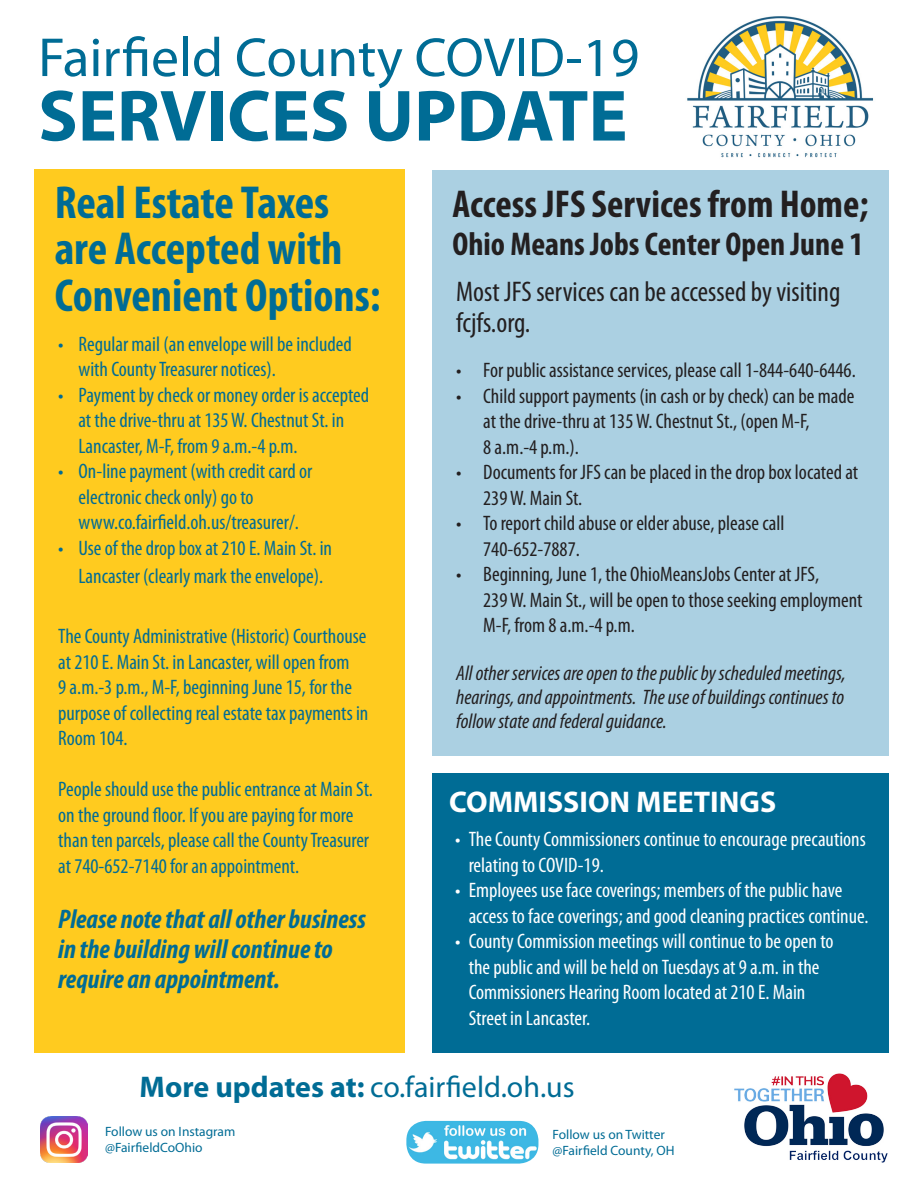
<style>
.page{position:relative;width:918px;height:1188px;background:#fff}
.page>*{position:absolute;margin:0;border:0;box-sizing:border-box;transform-origin:0 0}
.t1{font:700 73.2px "Myriad Pro";color:#006c95}
.t2{font:55.35px "Myriad Pro";color:#006c95}
.t3{font:700 condensed 46.5px/46.5px "Myriad Pro";color:#006c95}
.t4{font:700 condensed 39px "Myriad Pro";color:#231f20}
.t5{font:700 condensed 33px "Myriad Pro";color:#231f20}
.t6{font:30px "Myriad Pro";color:#006c95}
.t7{font:700 30px "Myriad Pro";color:#fff}
.t8{font:condensed 28.5px/31.5px "Myriad Pro";color:#231f20}
.t9{font:italic 700 condensed 27px/30px "Myriad Pro";color:#006c95}
.t10{font:condensed 21px/25.5px "Myriad Pro";color:#006c95}
.t11{font:condensed 21px/25.5px "Myriad Pro";color:#231f20}
.t12{font:condensed 21px/25.5px "Myriad Pro";color:#fff}
.t13{font:italic condensed 21px/24px "Myriad Pro";color:#231f20;text-align:justify}
.t14{font:13.5px/16.2px "Myriad Pro";color:#006c95}
.s1{font-weight:700}
</style>
<div class="page">
<img style="left:687px;top:16px;width:187px;height:142px">
<div style="left:34px;top:169px;width:370px;height:884px;background:#ffcb1f"></div>
<img style="left:406px;top:1121px;width:132px;height:43px">
<img style="left:41px;top:1116px;width:47px;height:47px">
<div style="left:432px;top:773px;width:457px;height:280px;background:#006c95"></div>
<div style="left:432px;top:171px;width:457px;height:585px;background:#abd0e2"></div>
<img style="left:734px;top:1073px;width:154px;height:90px">
<p class="t2" style="left:38px;top:23px;width:603px">Fairfield County COVID-19</p>
<p class="t1" style="left:38px;top:68px;width:591px">SERVICES UPDATE</p>
<p class="t3" style="left:55px;top:178px;width:328px">Real Estate Taxes are Accepted with<br>Convenient Options:</p>
<p class="t10" style="left:78px;top:331px;width:275px;text-indent:-20px">• Regular mail (an envelope will be included with County Treasurer notices).</p>
<p class="t10" style="left:78px;top:382px;width:292px;text-indent:-20px">• Payment by check or money order is accepted at the drive-thru at 135 W. Chestnut St. in<br>Lancaster, M-F, from 9 a.m.-4 p.m.</p>
<p class="t10" style="left:78px;top:458px;width:235px;text-indent:-20px">• On-line payment (with credit card or electronic check only) go to www.co.fairfield.oh.us/treasurer/.</p>
<p class="t10" style="left:58px;top:533px;width:275px;line-height:28.5px;text-align:center">• Use of the drop box at 210 E. Main St. in<br>Lancaster (clearly mark the envelope).</p>
<p class="t10" style="left:58px;top:623px;width:312px">The County Administrative (Historic) Courthouse at 210 E. Main St. in Lancaster, will open from<br>9 a.m.-3 p.m., M-F, beginning June 15, for the purpose of collecting real estate tax payments in Room 104.</p>
<p class="t10" style="left:58px;top:776px;width:316px">People should use the public entrance at Main St. on the ground floor. If you are paying for more than ten parcels, please call the County Treasurer at 740-652-7140 for an appointment.</p>
<p class="t9" style="left:58px;top:904px;width:309px">Please note that all other business in the building will continue to require an appointment.</p>
<p class="t4" style="left:453px;top:180px;width:417px">Access JFS Services from Home;</p>
<p class="t5" style="left:453px;top:223px;width:412px">Ohio Means Jobs Center Open June 1</p>
<p class="t8" style="left:456px;top:275px;width:386px">Most JFS services can be accessed by visiting fcjfs.org.</p>
<p class="t11" style="left:456px;top:357px;width:401px">• For public assistance services, please call 1-844-640-6446.</p>
<p class="t11" style="left:483px;top:383px;width:373px;text-indent:-27px">• Child support payments (in cash or by check) can be made at the drive-thru at 135 W. Chestnut St., (open M-F,<br>8 a.m.-4 p.m.).</p>
<p class="t11" style="left:483px;top:459px;width:376px;text-indent:-27px">• Documents for JFS can be placed in the drop box located at<br>239 W. Main St.</p>
<p class="t11" style="left:483px;top:510px;width:303px;text-indent:-27px">• To report child abuse or elder abuse, please call<br>740-652-7887.</p>
<p class="t11" style="left:483px;top:561px;width:381px;text-indent:-27px">• Beginning, June 1, the OhioMeansJobs Center at JFS,<br>239 W. Main St., will be open to those seeking employment<br>M-F, from 8 a.m.-4 p.m.</p>
<p class="t13" style="left:456px;top:661px;width:391px">All other services are open to the public by scheduled meetings, hearings, and appointments. The use of buildings continues to follow state and federal guidance.</p>
<p class="t7" style="left:449px;top:782px;width:328px">COMMISSION MEETINGS</p>
<p class="t12" style="left:469px;top:826px;width:399px;text-indent:-14px">• The County Commissioners continue to encourage precautions relating to COVID-19.</p>
<p class="t12" style="left:469px;top:877px;width:401px;text-indent:-14px">• Employees use face coverings; members of the public have access to face coverings; and good cleaning practices continue.</p>
<p class="t12" style="left:469px;top:928px;width:366px;text-indent:-14px">• County Commission meetings will continue to be open to the public and will be held on Tuesdays at 9 a.m. in the Commissioners Hearing Room located at 210 E. Main Street in Lancaster.</p>
<p class="t6" style="left:140px;top:1068px;width:437px"><span class="s1">More updates at:</span> co.fairfield.oh.us</p>
<p class="t14" style="left:553px;top:1126px;width:124px">Follow us on Twitter @Fairfield County, OH</p>
<p class="t14" style="left:105px;top:1123px;width:132px">Follow us on Instagram @FairfieldCoOhio</p>
</div>
